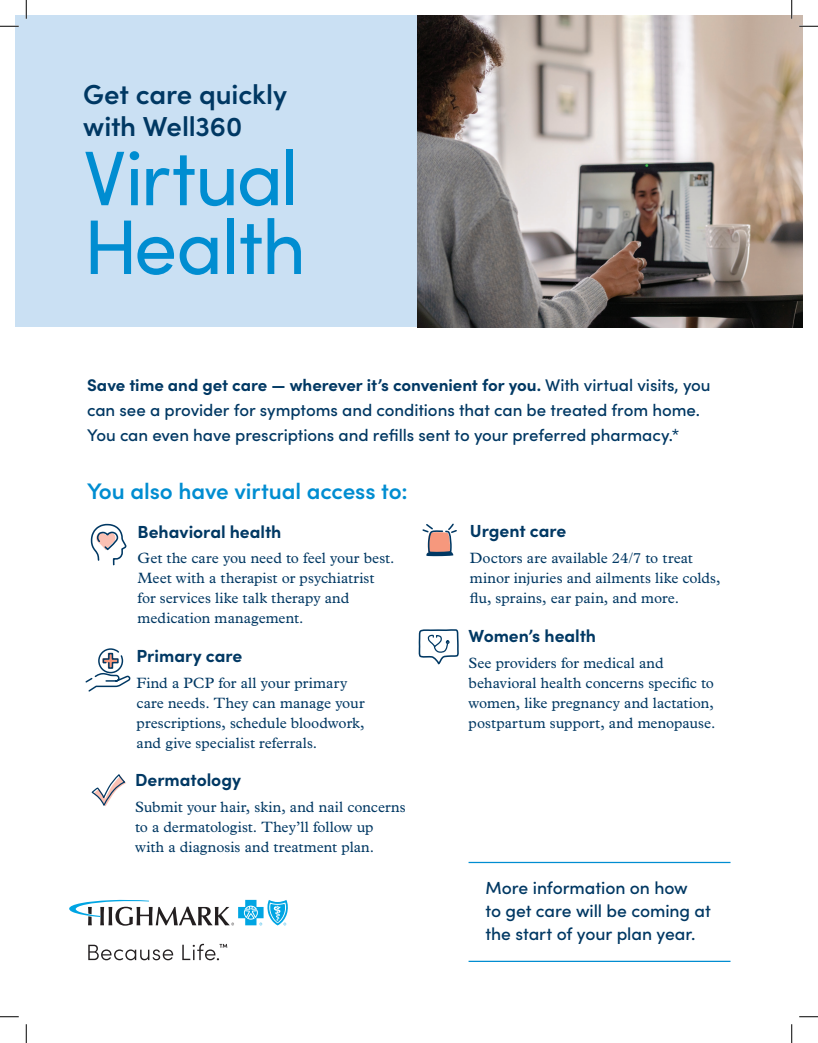
<style>
.page{position:relative;width:818px;height:1043px;background:#fff}
.page>*{position:absolute;margin:0;border:0;box-sizing:border-box;transform-origin:0 0}
.t1{font:77.5px/68.8px "Sofia Pro";letter-spacing:-.02em;color:#008dd1}
.t2{font:600 27.5px/32.5px "Sofia Pro";letter-spacing:-.005em;color:#003863}
.t3{font:600 22.5px "Sofia Pro";letter-spacing:-.005em;color:#008dd1}
.t4{font:500 17.5px/22.5px "Sofia Pro";letter-spacing:-.005em;color:#003863}
.t5{font:700 17.5px "Sofia Pro";color:#003863}
.t6{font:500 16.88px/25px "Sofia Pro";letter-spacing:-.005em;color:#003863}
.t7{font:15px/20px "Plantin MT Pro";letter-spacing:.005em;color:#003863}
.s1{font-weight:700}
</style>
<div class="page">
<div style="left:15px;top:15px;width:787px;height:312px;background:#cae0f3"></div>
<img style="left:417px;top:15px;width:385px;height:312px">
<hr style="left:468px;top:861px;width:262px;height:2px;background:#008dd1">
<hr style="left:468px;top:960px;width:262px;height:2px;background:#008dd1">
<svg style="left:90px;top:523px;width:37px;height:43px"></svg>
<svg style="left:422px;top:523px;width:35px;height:33px"></svg>
<svg style="left:85px;top:648px;width:46px;height:44px"></svg>
<svg style="left:91px;top:774px;width:35px;height:32px"></svg>
<svg style="left:418px;top:629px;width:41px;height:36px"></svg>
<svg style="left:69px;top:899px;width:219px;height:26px"></svg>
<svg style="left:88px;top:944px;width:85px;height:16px"></svg>
<svg style="left:182px;top:943px;width:45px;height:17px"></svg>
<svg style="left:0;top:25px;width:19px;height:2px"></svg>
<svg style="left:799px;top:25px;width:19px;height:2px"></svg>
<svg style="left:0;top:1016px;width:19px;height:1px"></svg>
<svg style="left:799px;top:1016px;width:19px;height:1px"></svg>
<svg style="left:25px;top:0;width:2px;height:19px"></svg>
<svg style="left:25px;top:1024px;width:2px;height:18px"></svg>
<svg style="left:790px;top:0;width:2px;height:19px"></svg>
<svg style="left:791px;top:1024px;width:1px;height:18px"></svg>
<h2 class="t2" style="left:83px;top:76px;width:205px">Get care quickly with Well360</h2>
<h1 class="t1" style="left:83px;top:139px;width:224px">Virtual<br>Health</h1>
<p class="t6" style="left:87px;top:371px;width:625px"><span class="s1">Save time and get care — wherever it’s convenient for you.</span> With virtual visits, you can see a provider for symptoms and conditions that can be treated from home.<br>You can even have prescriptions and refills sent to your preferred pharmacy.*</p>
<h3 class="t3" style="left:87px;top:474px;width:322px">You also have virtual access to:</h3>
<p class="t5" style="left:138px;top:518px;width:145px">Behavioral health</p>
<p class="t7" style="left:138px;top:548px;width:258px">Get the care you need to feel your best.<br>Meet with a therapist or psychiatrist for services like talk therapy and medication management.</p>
<p class="t5" style="left:470px;top:517px;width:98px">Urgent care</p>
<p class="t7" style="left:470px;top:548px;width:252px">Doctors are available 24/7 to treat minor injuries and ailments like colds, flu, sprains, ear pain, and more.</p>
<p class="t5" style="left:137px;top:642px;width:107px">Primary care</p>
<p class="t7" style="left:137px;top:673px;width:230px">Find a PCP for all your primary care needs. They can manage your prescriptions, schedule bloodwork, and give specialist referrals.</p>
<p class="t5" style="left:135px;top:766px;width:107px">Dermatology</p>
<p class="t7" style="left:135px;top:796px;width:272px">Submit your hair, skin, and nail concerns to a dermatologist. They’ll follow up with a diagnosis and treatment plan.</p>
<p class="t5" style="left:468px;top:622px;width:129px">Women’s health</p>
<p class="t7" style="left:468px;top:653px;width:248px">See providers for medical and behavioral health concerns specific to women, like pregnancy and lactation, postpartum support, and menopause.</p>
<p class="t4" style="left:485px;top:876px;width:227px">More information on how<br>to get care will be coming at the start of your plan year.</p>
</div>
